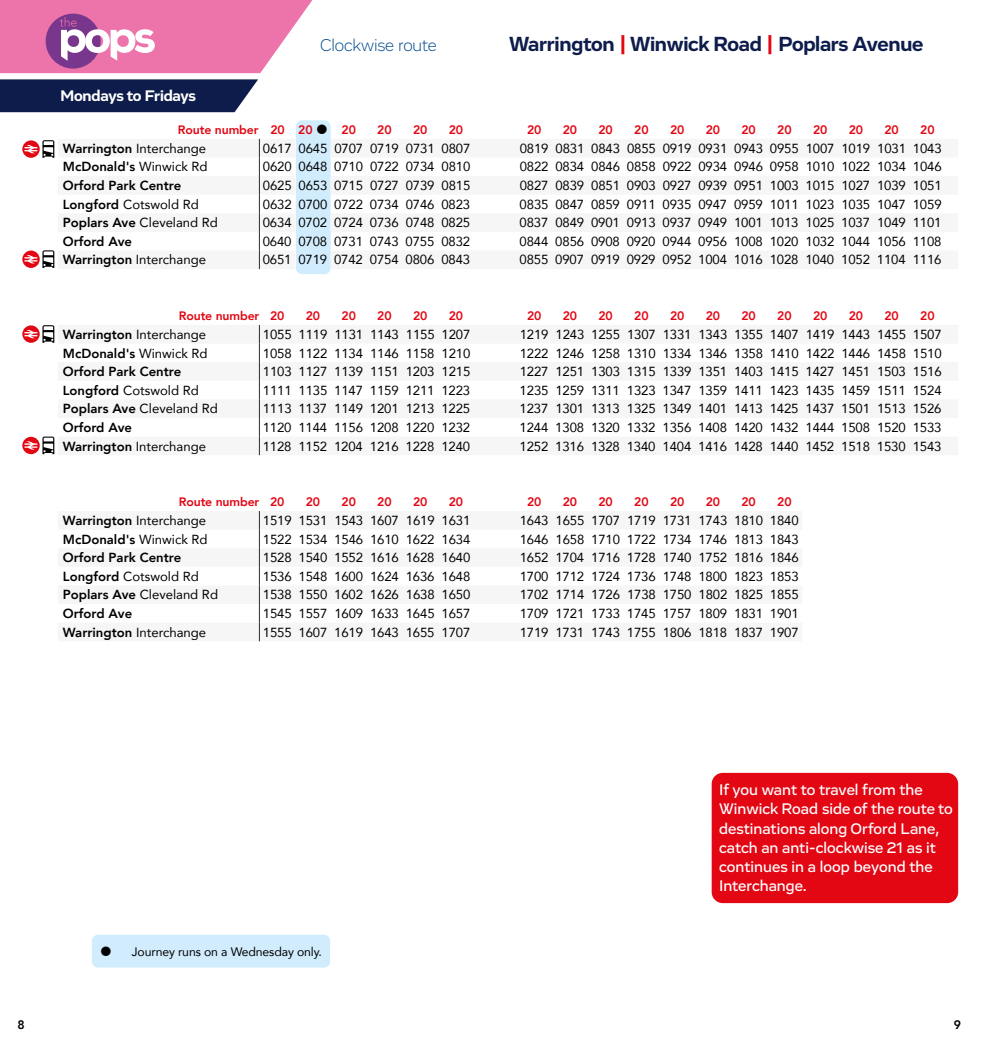
<style>
.page{position:relative;width:983px;height:1042px;background:#fff}
.page>*{position:absolute;margin:0;border:0;box-sizing:border-box;transform-origin:0 0}
.t1{font:700 21px "Vito";letter-spacing:-.01em;color:#0d1c4a}
.t2{font:300 17.5px "Vito";letter-spacing:-.01em;color:#004a8d}
.t3{font:500 15.75px/19.2px "Vito";color:#fff}
.t4{font:700 15.75px "Vito";letter-spacing:-.015em;color:#fff}
.t5{font:13.12px "Avenir";letter-spacing:-.01em;color:#000}
.t6{font:800 13.12px "Avenir";color:#000}
.t7{font:800 12.25px "Avenir";letter-spacing:-.01em;color:#e30613}
.t8{font:12.25px "Avenir";letter-spacing:-.01em;color:#000}
.t9{font:800 12.25px "Avenir";color:#000}
.s1{color:#e30613}
.s2{font-weight:800}
.s3{font-weight:400}
</style>
<div class="page">
<div style="left:296px;top:120px;width:34px;height:154px;background:#d1ecfc;border-radius:6px"></div>
<svg style="left:0;top:79px;width:258px;height:33px;background:#1a2853"></svg>
<svg style="left:258px;top:138px;width:2px;height:131px"></svg>
<svg style="left:259px;top:325px;width:1px;height:130px"></svg>
<svg style="left:259px;top:511px;width:1px;height:130px"></svg>
<div style="left:711px;top:773px;width:246px;height:130px;background:#e30613;border-radius:11px"></div>
<svg style="left:0;top:0;width:312px;height:73px;background:#e684b4"></svg>
<svg style="left:22px;top:140px;width:18px;height:18px"></svg>
<svg style="left:24px;top:140px;width:30px;height:18px"></svg>
<svg style="left:22px;top:251px;width:18px;height:17px"></svg>
<svg style="left:24px;top:250px;width:30px;height:18px"></svg>
<svg style="left:22px;top:325px;width:18px;height:18px"></svg>
<svg style="left:24px;top:325px;width:30px;height:18px"></svg>
<svg style="left:22px;top:437px;width:18px;height:17px"></svg>
<svg style="left:24px;top:436px;width:30px;height:18px"></svg>
<div style="left:92px;top:935px;width:238px;height:32px;background:#d1ecfc;border-radius:6px"></div>
<h2 class="t2" style="left:320px;top:35px;width:118px">Clockwise route</h2>
<h1 class="t1" style="left:509px;top:31px;width:415px">Warrington <span class="s1">|</span> Winwick Road <span class="s1">|</span> Poplars Avenue</h1>
<p class="t4" style="left:60px;top:86px;width:137px">Mondays to Fridays</p>
<p class="t7" style="left:178px;top:120px;width:136px">Route number 20 20</p>
<p class="t7" style="left:341px;top:120px;width:16px">20</p>
<p class="t7" style="left:377px;top:120px;width:16px">20</p>
<p class="t7" style="left:413px;top:120px;width:16px">20</p>
<p class="t7" style="left:448px;top:120px;width:16px">20</p>
<p class="t7" style="left:527px;top:120px;width:16px">20</p>
<p class="t7" style="left:562px;top:120px;width:16px">20</p>
<p class="t7" style="left:598px;top:120px;width:16px">20</p>
<p class="t7" style="left:634px;top:120px;width:16px">20</p>
<p class="t7" style="left:669px;top:120px;width:16px">20</p>
<p class="t7" style="left:705px;top:120px;width:16px">20</p>
<p class="t7" style="left:741px;top:120px;width:16px">20</p>
<p class="t7" style="left:777px;top:120px;width:16px">20</p>
<p class="t7" style="left:812px;top:120px;width:16px">20</p>
<p class="t7" style="left:848px;top:120px;width:16px">20</p>
<p class="t7" style="left:884px;top:120px;width:16px">20</p>
<p class="t7" style="left:920px;top:120px;width:16px">20</p>
<p class="t5" style="left:63px;top:138px;width:145px"><span class="s2">Warrington</span> Interchange</p>
<p class="t5" style="left:263px;top:138px;width:209px">0617 0645 0707 0719 0731 0807</p>
<p class="t5" style="left:519px;top:138px;width:423px">0819 0831 0843 0855 0919 0931 0943 0955 1007 1019 1031 1043</p>
<p class="t6" style="left:63px;top:157px;width:146px">McDonald's <span class="s3">Winwick Rd</span></p>
<p class="t5" style="left:263px;top:156px;width:209px">0620 0648 0710 0722 0734 0810</p>
<p class="t5" style="left:519px;top:156px;width:423px">0822 0834 0846 0858 0922 0934 0946 0958 1010 1022 1034 1046</p>
<p class="t6" style="left:63px;top:175px;width:120px">Orford Park Centre</p>
<p class="t5" style="left:263px;top:175px;width:209px">0625 0653 0715 0727 0739 0815</p>
<p class="t5" style="left:519px;top:175px;width:423px">0827 0839 0851 0903 0927 0939 0951 1003 1015 1027 1039 1051</p>
<p class="t5" style="left:63px;top:193px;width:137px"><span class="s2">Longford</span> Cotswold Rd</p>
<p class="t5" style="left:263px;top:193px;width:209px">0632 0700 0722 0734 0746 0823</p>
<p class="t5" style="left:519px;top:193px;width:423px">0835 0847 0859 0911 0935 0947 0959 1011 1023 1035 1047 1059</p>
<p class="t5" style="left:63px;top:212px;width:157px"><span class="s2">Poplars Ave</span> Cleveland Rd</p>
<p class="t5" style="left:263px;top:212px;width:209px">0634 0702 0724 0736 0748 0825</p>
<p class="t5" style="left:519px;top:212px;width:423px">0837 0849 0901 0913 0937 0949 1001 1013 1025 1037 1049 1101</p>
<p class="t6" style="left:63px;top:231px;width:71px">Orford Ave</p>
<p class="t5" style="left:263px;top:231px;width:209px">0640 0708 0731 0743 0755 0832</p>
<p class="t5" style="left:519px;top:231px;width:423px">0844 0856 0908 0920 0944 0956 1008 1020 1032 1044 1056 1108</p>
<p class="t5" style="left:63px;top:249px;width:145px"><span class="s2">Warrington</span> Interchange</p>
<p class="t5" style="left:263px;top:249px;width:209px">0651 0719 0742 0754 0806 0843</p>
<p class="t5" style="left:519px;top:249px;width:423px">0855 0907 0919 0929 0952 1004 1016 1028 1040 1052 1104 1116</p>
<p class="t7" style="left:179px;top:306px;width:107px">Route number 20</p>
<p class="t7" style="left:306px;top:306px;width:16px">20</p>
<p class="t7" style="left:341px;top:306px;width:16px">20</p>
<p class="t7" style="left:377px;top:306px;width:16px">20</p>
<p class="t7" style="left:413px;top:306px;width:16px">20</p>
<p class="t7" style="left:448px;top:306px;width:16px">20</p>
<p class="t7" style="left:527px;top:306px;width:16px">20</p>
<p class="t7" style="left:562px;top:306px;width:16px">20</p>
<p class="t7" style="left:598px;top:306px;width:16px">20</p>
<p class="t7" style="left:634px;top:306px;width:16px">20</p>
<p class="t7" style="left:669px;top:306px;width:16px">20</p>
<p class="t7" style="left:705px;top:306px;width:16px">20</p>
<p class="t7" style="left:741px;top:306px;width:16px">20</p>
<p class="t7" style="left:777px;top:306px;width:16px">20</p>
<p class="t7" style="left:812px;top:306px;width:16px">20</p>
<p class="t7" style="left:848px;top:306px;width:16px">20</p>
<p class="t7" style="left:884px;top:306px;width:16px">20</p>
<p class="t7" style="left:920px;top:306px;width:16px">20</p>
<p class="t5" style="left:63px;top:324px;width:145px"><span class="s2">Warrington</span> Interchange</p>
<p class="t5" style="left:263px;top:324px;width:209px">1055 1119 1131 1143 1155 1207</p>
<p class="t5" style="left:519px;top:324px;width:423px">1219 1243 1255 1307 1331 1343 1355 1407 1419 1443 1455 1507</p>
<p class="t6" style="left:63px;top:343px;width:146px">McDonald's <span class="s3">Winwick Rd</span></p>
<p class="t5" style="left:263px;top:342px;width:209px">1058 1122 1134 1146 1158 1210</p>
<p class="t5" style="left:519px;top:342px;width:423px">1222 1246 1258 1310 1334 1346 1358 1410 1422 1446 1458 1510</p>
<p class="t6" style="left:63px;top:361px;width:120px">Orford Park Centre</p>
<p class="t5" style="left:263px;top:361px;width:209px">1103 1127 1139 1151 1203 1215</p>
<p class="t5" style="left:519px;top:361px;width:423px">1227 1251 1303 1315 1339 1351 1403 1415 1427 1451 1503 1516</p>
<p class="t5" style="left:63px;top:380px;width:137px"><span class="s2">Longford</span> Cotswold Rd</p>
<p class="t5" style="left:263px;top:380px;width:209px">1111 1135 1147 1159 1211 1223</p>
<p class="t5" style="left:519px;top:380px;width:423px">1235 1259 1311 1323 1347 1359 1411 1423 1435 1459 1511 1524</p>
<p class="t5" style="left:63px;top:398px;width:157px"><span class="s2">Poplars Ave</span> Cleveland Rd</p>
<p class="t5" style="left:263px;top:398px;width:209px">1113 1137 1149 1201 1213 1225</p>
<p class="t5" style="left:519px;top:398px;width:423px">1237 1301 1313 1325 1349 1401 1413 1425 1437 1501 1513 1526</p>
<p class="t6" style="left:63px;top:417px;width:71px">Orford Ave</p>
<p class="t5" style="left:263px;top:417px;width:209px">1120 1144 1156 1208 1220 1232</p>
<p class="t5" style="left:519px;top:417px;width:423px">1244 1308 1320 1332 1356 1408 1420 1432 1444 1508 1520 1533</p>
<p class="t5" style="left:63px;top:435px;width:145px"><span class="s2">Warrington</span> Interchange</p>
<p class="t5" style="left:263px;top:435px;width:209px">1128 1152 1204 1216 1228 1240</p>
<p class="t5" style="left:519px;top:435px;width:423px">1252 1316 1328 1340 1404 1416 1428 1440 1452 1518 1530 1543</p>
<p class="t7" style="left:179px;top:492px;width:107px">Route number 20</p>
<p class="t7" style="left:306px;top:492px;width:16px">20</p>
<p class="t7" style="left:341px;top:492px;width:16px">20</p>
<p class="t7" style="left:377px;top:492px;width:16px">20</p>
<p class="t7" style="left:413px;top:492px;width:16px">20</p>
<p class="t7" style="left:448px;top:492px;width:16px">20</p>
<p class="t7" style="left:527px;top:492px;width:16px">20</p>
<p class="t7" style="left:562px;top:492px;width:16px">20</p>
<p class="t7" style="left:598px;top:492px;width:16px">20</p>
<p class="t7" style="left:634px;top:492px;width:16px">20</p>
<p class="t7" style="left:669px;top:492px;width:16px">20</p>
<p class="t7" style="left:705px;top:492px;width:16px">20</p>
<p class="t7" style="left:741px;top:492px;width:16px">20</p>
<p class="t7" style="left:777px;top:492px;width:16px">20</p>
<p class="t5" style="left:63px;top:510px;width:145px"><span class="s2">Warrington</span> Interchange</p>
<p class="t5" style="left:263px;top:510px;width:209px">1519 1531 1543 1607 1619 1631</p>
<p class="t5" style="left:519px;top:510px;width:280px">1643 1655 1707 1719 1731 1743 1810 1840</p>
<p class="t6" style="left:63px;top:529px;width:146px">McDonald's <span class="s3">Winwick Rd</span></p>
<p class="t5" style="left:263px;top:528px;width:209px">1522 1534 1546 1610 1622 1634</p>
<p class="t5" style="left:519px;top:528px;width:280px">1646 1658 1710 1722 1734 1746 1813 1843</p>
<p class="t6" style="left:63px;top:547px;width:120px">Orford Park Centre</p>
<p class="t5" style="left:263px;top:547px;width:209px">1528 1540 1552 1616 1628 1640</p>
<p class="t5" style="left:519px;top:547px;width:280px">1652 1704 1716 1728 1740 1752 1816 1846</p>
<p class="t5" style="left:63px;top:566px;width:137px"><span class="s2">Longford</span> Cotswold Rd</p>
<p class="t5" style="left:263px;top:566px;width:209px">1536 1548 1600 1624 1636 1648</p>
<p class="t5" style="left:519px;top:566px;width:280px">1700 1712 1724 1736 1748 1800 1823 1853</p>
<p class="t5" style="left:63px;top:584px;width:157px"><span class="s2">Poplars Ave</span> Cleveland Rd</p>
<p class="t5" style="left:263px;top:584px;width:209px">1538 1550 1602 1626 1638 1650</p>
<p class="t5" style="left:519px;top:584px;width:280px">1702 1714 1726 1738 1750 1802 1825 1855</p>
<p class="t6" style="left:63px;top:603px;width:71px">Orford Ave</p>
<p class="t5" style="left:263px;top:603px;width:209px">1545 1557 1609 1633 1645 1657</p>
<p class="t5" style="left:519px;top:603px;width:280px">1709 1721 1733 1745 1757 1809 1831 1901</p>
<p class="t5" style="left:63px;top:621px;width:145px"><span class="s2">Warrington</span> Interchange</p>
<p class="t5" style="left:263px;top:621px;width:209px">1555 1607 1619 1643 1655 1707</p>
<p class="t5" style="left:519px;top:621px;width:280px">1719 1731 1743 1755 1806 1818 1837 1907</p>
<p class="t9" style="left:18px;top:1015px;width:9px">8</p>
<p class="t8" style="left:132px;top:942px;width:192px">Journey runs on a Wednesday only.</p>
<p class="t3" style="left:719px;top:780px;width:235px">If you want to travel from the<br>Winwick Road side of the route to destinations along Orford Lane, catch an anti-clockwise 21 as it continues in a loop beyond the<br>Interchange.</p>
<p class="t9" style="left:953px;top:1015px;width:9px">9</p>
</div>
